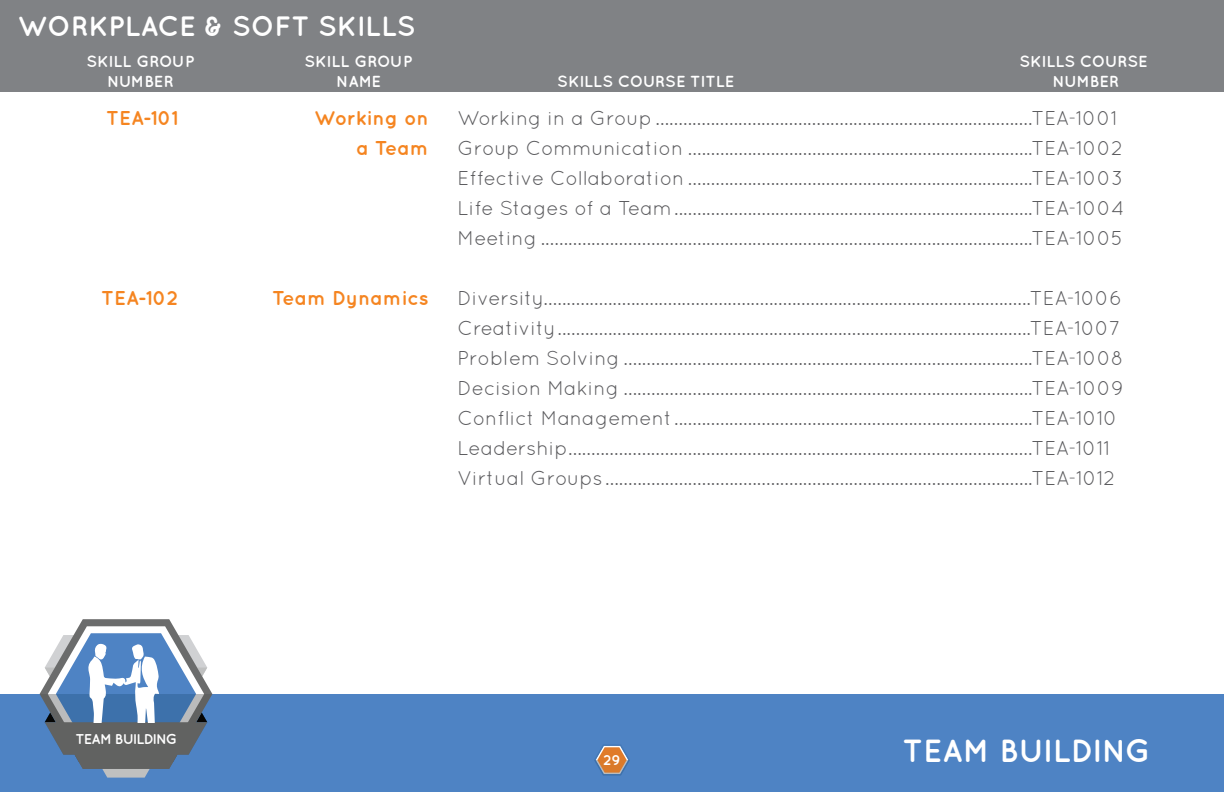
<style>
.page{position:relative;width:1224px;height:792px;background:#fff}
.page>*{position:absolute;margin:0;border:0;box-sizing:border-box;transform-origin:0 0}
.t1{font:700 32px "Quicksand";color:#fff}
.t2{font:700 28px "Quicksand";color:#fff}
.t3{font:20px/30px "Quicksand";color:#5a5a5d}
.t4{font:700 20px/30px "Quicksand";color:#f58521;text-align:right}
.t5{font:700 16px/19.2px "Quicksand";color:#fff;text-align:center}
.t6{font:700 14.2px "Quicksand";letter-spacing:-.05em;color:#fff}
</style>
<div class="page">
<div style="left:0;top:694px;width:1224px;height:98px;background:#4e83c4"></div>
<svg style="left:40px;top:619px;width:172px;height:159px"></svg>
<div style="left:0;top:0;width:1224px;height:92px;background:#808285"></div>
<svg style="left:594px;top:745px;width:36px;height:31px"></svg>
<h2 class="t2" style="left:17px;top:9px;width:400px">WORKPLACE &amp; SOFT SKILLS</h2>
<p class="t5" style="left:87px;top:52px;width:109px">SKILL GROUP<br>NUMBER</p>
<p class="t5" style="left:305px;top:52px;width:109px">SKILL GROUP<br>NAME</p>
<p class="t5" style="left:557px;top:71px;width:179px">SKILLS COURSE TITLE</p>
<p class="t5" style="left:1019px;top:52px;width:130px">SKILLS COURSE<br>NUMBER</p>
<p class="t4" style="left:106px;top:102px;width:73px">TEA-101</p>
<p class="t4" style="left:314px;top:102px;width:116px">Working on a Team</p>
<p class="t3" style="left:458px;top:103px;width:668px">Working in a Group ..................................................................................TEA-1001<br>Group Communication ...........................................................................TEA-1002<br>Effective Collaboration ...........................................................................TEA-1003<br>Life Stages of a Team..............................................................................TEA-1004<br>Meeting ...........................................................................................................TEA-1005</p>
<p class="t4" style="left:101px;top:282px;width:79px">TEA-102</p>
<p class="t4" style="left:272px;top:282px;width:158px">Team Dynamics</p>
<p class="t3" style="left:458px;top:283px;width:668px">Diversity..........................................................................................................TEA-1006<br>Creativity.......................................................................................................TEA-1007<br>Problem Solving .........................................................................................TEA-1008<br>Decision Making .........................................................................................TEA-1009<br>Conflict Management..............................................................................TEA-1010<br>Leadership.....................................................................................................TEA-1011<br>Virtual Groups.............................................................................................TEA-1012</p>
<p class="t6" style="left:75px;top:731px;width:103px">TEAM BUILDING</p>
<p class="t6" style="left:603px;top:751px;width:19px">29</p>
<h1 class="t1" style="left:902px;top:731px;width:250px">TEAM BUILDING</h1>
</div>
